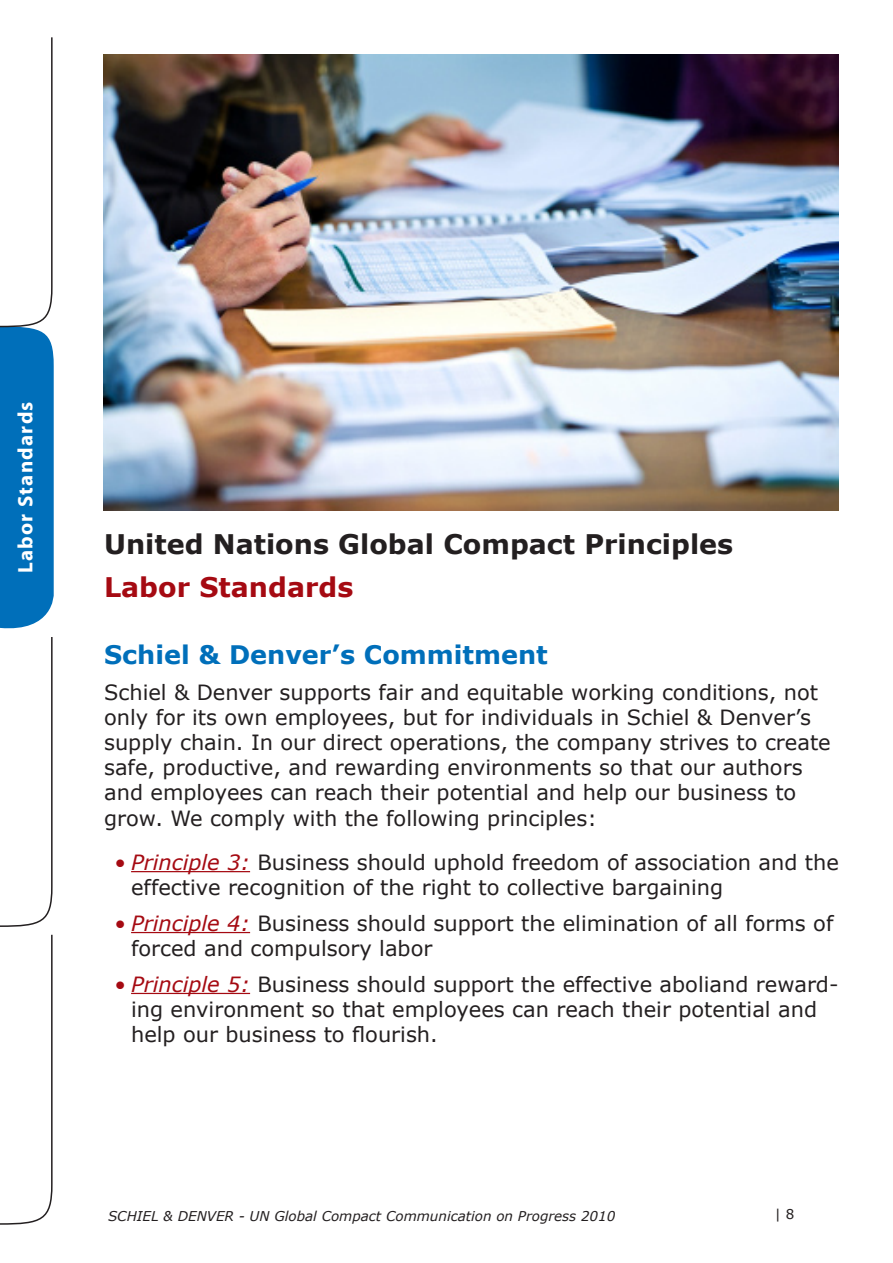
<style>
.page{position:relative;width:893px;height:1263px;background:#fff}
.page>*{position:absolute;margin:0;border:0;box-sizing:border-box;transform-origin:0 0}
.Body_3{font:700 27px "Verdana";color:#231f20}
.Body_3-2{font:700 27px "Verdana";color:#a50a12}
.Body_3-3{font:700 25.5px "Verdana";color:#006fba}
.Head_4{font:21px/25.2px "Verdana";color:#231f20}
.Body_3-4{font:21px/25.2px "Verdana";color:#231f20}
.Head_3{font:700 21px "Myriad Pro";letter-spacing:.06em;color:#fff}
.Body{font:italic 13.5px "Verdana";color:#231f20}
.Body-2{font:13.5px "Verdana";color:#231f20}
.s1{font-style:italic;color:#a50a12}
</style>
<div class="page">
<svg style="left:0;top:37px;width:54px;height:1188px"></svg>
<hr style="left:131px;top:871px;width:119px;height:1px;background:#a50a12">
<hr style="left:131px;top:932px;width:119px;height:1px;background:#a50a12">
<hr style="left:131px;top:993px;width:119px;height:1px;background:#a50a12">
<img style="left:104px;top:54px;width:735px;height:457px">
<p class="Head_3" style="left:12px;top:573px;width:173px;rotate:-90deg">Labor Standards</p>
<p class="Body_3" style="left:104px;top:527px;width:631px">United Nations Global Compact Principles</p>
<p class="Body_3-2" style="left:104px;top:570px;width:251px">Labor Standards</p>
<p class="Body_3-3" style="left:104px;top:638px;width:445px">Schiel &amp; Denver’s Commitment</p>
<p class="Head_4" style="left:104px;top:680px;width:728px">Schiel &amp; Denver supports fair and equitable working conditions, not only for its own employees, but for individuals in Schiel &amp; Denver’s supply chain. In our direct operations, the company strives to create safe, productive, and rewarding environments so that our authors and employees can reach their potential and help our business to grow. We comply with the following principles:</p>
<p class="Head_4" style="left:131px;top:850px;width:709px;text-indent:-17px"><span class="s1">• Principle 3:</span> Business should uphold freedom of association and the effective recognition of the right to collective bargaining</p>
<p class="Body_3-4" style="left:131px;top:911px;width:704px;text-indent:-17px"><span class="s1">• Principle 4:</span> Business should support the elimination of all forms of forced and compulsory labor</p>
<p class="Body_3-4" style="left:131px;top:972px;width:709px;text-indent:-17px"><span class="s1">• Principle 5:</span> Business should support the effective aboliand reward&shy;ing environment so that employees can reach their potential and help our business to flourish.</p>
<p class="Body" style="left:108px;top:1207px;width:509px">SCHIEL &amp; DENVER - UN Global Compact Communication on Progress 2010</p>
<p class="Body-2" style="left:775px;top:1206px;width:21px">| 8</p>
</div>
